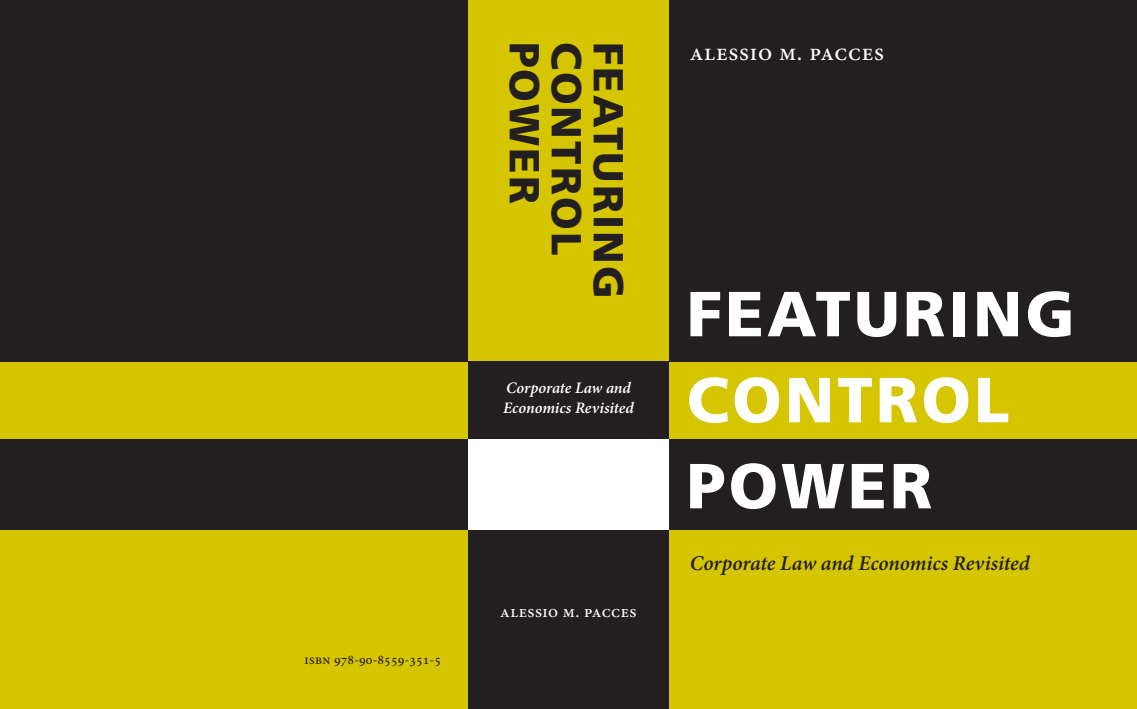
<style>
.page{position:relative;width:1137px;height:709px;background:#fff}
.page>*{position:absolute;margin:0;border:0;box-sizing:border-box;transform-origin:0 0}
.t1{font:900 63.5px/86px "Frutiger";letter-spacing:.05em;color:#fff}
.t2{font:900 42px "Frutiger";letter-spacing:.05em;color:#231f20}
.t3{font:500 24px "Minion Pro";letter-spacing:.03em;color:#fff}
.t4{font:italic 600 21px "Minion Pro";letter-spacing:-.005em;color:#231f20}
.t5{font:500 17px "Minion Pro";letter-spacing:.025em;color:#fff}
.t6{font:italic 600 16px/20px "Minion Pro";letter-spacing:-.005em;color:#fff}
.t7{font:500 13.7px "Minion Pro";color:#231f20}
</style>
<div class="page">
<div style="left:468px;top:0;width:201px;height:361px;background:#d6c501"></div>
<div style="left:468px;top:361px;width:201px;height:78px;background:#231f20"></div>
<div style="left:468px;top:530px;width:201px;height:179px;background:#231f20"></div>
<div style="left:0;top:0;width:468px;height:361px;background:#231f20"></div>
<div style="left:669px;top:0;width:468px;height:361px;background:#231f20"></div>
<div style="left:0;top:361px;width:468px;height:78px;background:#d6c501"></div>
<div style="left:669px;top:361px;width:468px;height:78px;background:#d6c501"></div>
<div style="left:0;top:439px;width:468px;height:91px;background:#231f20"></div>
<div style="left:669px;top:439px;width:468px;height:91px;background:#231f20"></div>
<div style="left:0;top:530px;width:468px;height:179px;background:#d6c501"></div>
<div style="left:669px;top:530px;width:468px;height:179px;background:#d6c501"></div>
<p class="t7" style="left:304px;top:650px;width:138px">isbn 978-90-8559-351-5</p>
<h2 class="t2" style="left:550px;top:42px;width:164px;rotate:90deg">POWER</h2>
<h2 class="t2" style="left:592px;top:42px;width:215px;rotate:90deg">CONTROL</h2>
<h2 class="t2" style="left:634px;top:42px;width:258px;rotate:90deg">FEATURING</h2>
<p class="t6" style="left:503px;top:377px;width:132px">Corporate Law and<br>Economics Revisited</p>
<p class="t5" style="left:500px;top:599px;width:138px">alessio m. pacces</p>
<p class="t3" style="left:690px;top:36px;width:196px">alessio m. pacces</p>
<h1 class="t1" style="left:686px;top:270px;width:390px">FEATURING<br>CONTROL<br>POWER</h1>
<p class="t4" style="left:690px;top:549px;width:342px">Corporate Law and Economics Revisited</p>
</div>
